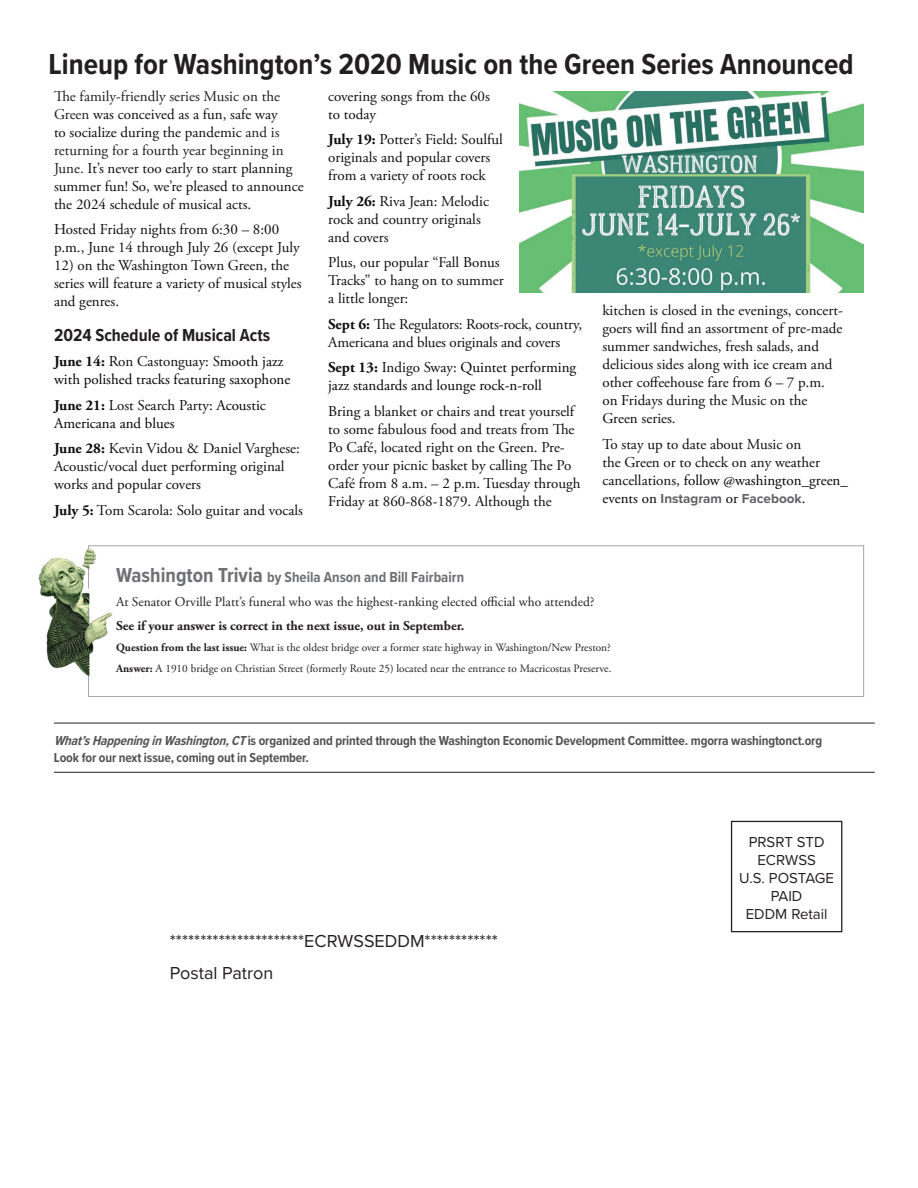
<style>
.page{position:relative;width:918px;height:1188px;background:#fff}
.page>*{position:absolute;margin:0;border:0;box-sizing:border-box;transform-origin:0 0}
.t1{font:700 30px "Proxima Nova Cond";color:#231f20}
.t2{font:18px/32.1px "Proxima Nova";color:#231f20}
.t3{font:700 18px "Proxima Nova Cond";color:#231f20}
.t4{font:15px/18px "Adobe Garamond Pro";color:#0d0e0d}
.t5{font:15px/18px "Adobe Garamond Pro";color:#040503}
.t6{font:700 15px "Proxima Nova Cond";color:#6f7073}
.t7{font:15px/18px "Proxima Nova";color:#231f20;text-align:center}
.t8{font:700 13.5px/16.5px "Proxima Nova Cond";letter-spacing:-.01em;color:#535355}
.t9{font:13.5px "Adobe Garamond Pro";color:#231f20}
.t10{font:700 13.5px "Adobe Garamond Pro";color:#231f20}
.t11{font:700 13.5px "Proxima Nova";color:#616164}
.t12{font:11.25px/21px "Adobe Garamond Pro";color:#231f20}
.s1{color:#1f2020}
.s2{font-weight:700;color:#0d0e0d}
.s3{color:#0d0e0d}
.s4{font-weight:700}
.s5{color:#040503}
.s6{font-family:"Adobe Garamond Pro";font-weight:400;font-size:15px;color:#040503}
.s7{font-size:21px}
.s8{font-style:italic}
</style>
<div class="page">
<hr style="left:54px;top:723px;width:821px;height:1px;background:#231f20">
<hr style="left:54px;top:772px;width:821px;height:1px;background:#231f20">
<div style="left:731px;top:821px;width:111px;height:111px;border:1px solid #231f20"></div>
<div style="left:88px;top:545px;width:776px;height:152px;border:1px solid #a5a6aa"></div>
<img style="left:38px;top:545px;width:102px;height:133px">
<img style="left:520px;top:92px;width:344px;height:200px">
<h1 class="t1" style="left:49px;top:42px;width:807px">Lineup for Washington’s 2020 Music on the Green Series Announced</h1>
<p class="t4" style="left:54px;top:88px;width:251px"><span class="s1">The family-friendly series Music on the Green</span> was conceived as a fun, safe way<br>to socialize during the pandemic <span class="s1">and is returning for a fourth year beginning in June.</span> It’s never too early to start planning summer fun! So, we’re pleased to announce the 2024 schedule of musical acts.</p>
<p class="t4" style="left:54px;top:221px;width:247px">Hosted Friday nights from 6:30 – 8:00 p.m., June 14 through July 26 (except July</p>
<p class="t4" style="left:54px;top:257px;width:249px">12) on the Washington Town Green, the series will feature a variety of musical styles and genres.</p>
<p class="t3" style="left:54px;top:322px;width:218px">2024 Schedule of Musical Acts</p>
<p class="t5" style="left:54px;top:353px;width:238px"><span class="s2">June 14:</span> <span class="s3">Ron Castonguay: S</span>mooth jazz with polished tracks featuring saxophone</p>
<p class="t5" style="left:54px;top:397px;width:213px"><span class="s2">June 21:</span> <span class="s3">Lost Search Party:</span> Acoustic<br>Americana and blues</p>
<p class="t4" style="left:54px;top:440px;width:248px"><span class="s4">June 28:</span> Kevin Vidou &amp; Daniel Varghese:<br>Acoustic/vocal duet performing original works and popular covers</p>
<p class="t4" style="left:54px;top:502px;width:251px"><span class="s4">July 5:</span> Tom Scarola: Solo guitar and vocals</p>
<p class="t4" style="left:328px;top:88px;width:163px">covering songs from the 60s to today</p>
<p class="t4" style="left:328px;top:131px;width:176px"><span class="s4">July 19:</span> Potter’s Field: Soulful originals and popular covers from a variety of roots rock</p>
<p class="t4" style="left:328px;top:193px;width:162px"><span class="s4">July 26:</span> Riva Jean: Melodic rock and country originals and covers</p>
<p class="t4" style="left:328px;top:254px;width:177px">Plus, our popular “Fall Bonus<br>Tracks” to hang on to summer a little longer:</p>
<p class="t4" style="left:328px;top:316px;width:255px"><span class="s4">Sept 6:</span> The Regulators: Roots-rock, country,<br>Americana and blues originals and covers</p>
<p class="t5" style="left:328px;top:359px;width:250px"><span class="s2">Sept 13:</span> <span class="s3">Indigo Sway:</span> Quintet performing jazz standards and lounge rock-n-roll</p>
<p class="t4" style="left:328px;top:403px;width:254px">Bring a blanket or chairs and treat yourself to some fabulous food and treats from The Po Café, located right on the Green. Pre&shy;order your picnic basket by calling The Po Café from 8 a.m. – 2 p.m. Tuesday through Friday at 860-868-1879. Although the</p>
<p class="t4" style="left:602px;top:302px;width:242px">kitchen is closed in the evenings, concert&shy;goers will find an assortment of pre-made summer sandwiches, fresh salads, and delicious sides along with ice cream and other coffeehouse fare from 6 – 7 p.m. on Fridays during the Music on the Green series.</p>
<p class="t4" style="left:602px;top:436px;width:247px">To stay up to date about Music on<br>the Green or to check on any weather cancellations<span class="s5">, follow @washington_green_</span></p>
<p class="t11" style="left:602px;top:488px;width:205px"><span class="s6">events on</span> Instagram <span class="s6">or</span> Facebook<span class="s6">.</span></p>
<p class="t6" style="left:116px;top:566px;width:350px"><span class="s7">Washington Trivia</span> by Sheila Anson and Bill Fairbairn</p>
<p class="t9" style="left:116px;top:594px;width:480px">At Senator Orville Platt’s funeral who was the highest-ranking elected official who attended?</p>
<p class="t10" style="left:116px;top:618px;width:350px">See if your answer is correct in the next issue, out in September.</p>
<p class="t12" style="left:116px;top:638px;width:497px"><span class="s4">Question from the last issue:</span> What is the oldest bridge over a former state highway in Washington/New Preston?<br><span class="s4">Answer:</span> A 1910 bridge on Christian Street (formerly Route 25) located near the entrance to Macricostas Preserve.</p>
<p class="t8" style="left:54px;top:732px;width:770px"><span class="s8">What’sHappeninginWashington,CT</span>is organized and printed through the Washington Economic Development Committee. mgorra washingtonct.org<br>Look for our next issue, coming out in September.</p>
<p class="t2" style="left:170px;top:924px;width:330px">**********************ECRWSSEDDM************<br>Postal Patron</p>
<p class="t7" style="left:739px;top:832px;width:96px">PRSRT STD<br>ECRWSS<br>U.S. POSTAGE<br>PAID<br>EDDM Retail</p>
</div>
